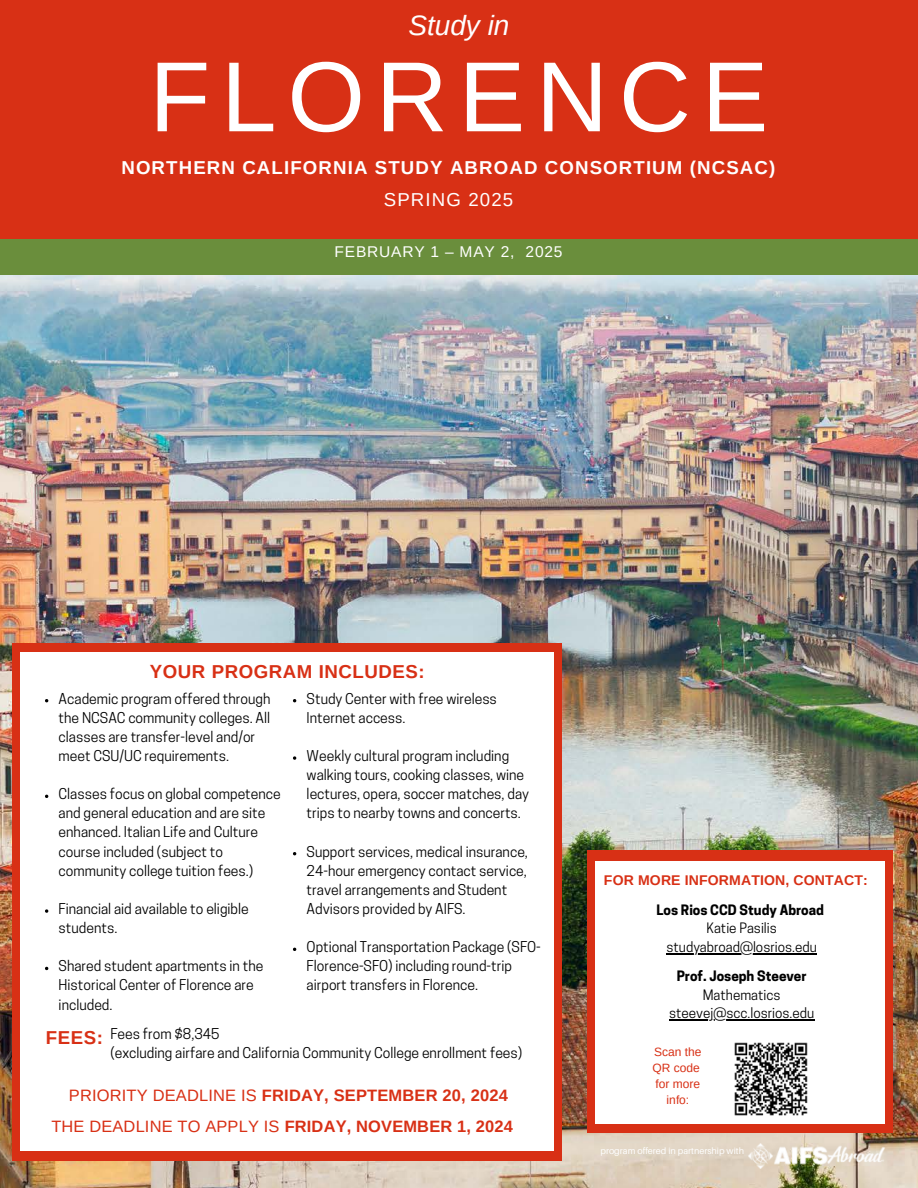
<style>
.page{position:relative;width:918px;height:1188px;background:#fff}
.page>*{position:absolute;margin:0;border:0;box-sizing:border-box;transform-origin:0 0}
.t1{font:99.6px "Arimo";letter-spacing:.11em;color:#fff}
.t2{font:italic 28.05px "Arimo";color:#fff}
.t3{font:700 18.75px/32.7px "Arimo";letter-spacing:.06em;color:#fff;text-align:center}
.t4{font:700 18.75px "Arimo";letter-spacing:.03em;color:#d83015}
.t5{font:700 16.5px "Arimo";letter-spacing:.01em;color:#d83015}
.t6{font:15.6px "Arimo";letter-spacing:.05em;color:#fff}
.t7{font:700 14.1px "Arimo";letter-spacing:.01em;color:#d83015}
.t8{font:13.95px/19.2px "Cooper Hewitt";color:#000}
.t9{font:13.5px "Cooper Hewitt";color:#000}
.t10{font:700 13.5px "Cooper Hewitt";color:#000}
.t11{font:12px/16px "Arimo";color:#d83015}
.t12{font:9px "Aileron";color:#fff}
.s1{font-weight:400}
</style>
<div class="page">
<img style="left:0;top:275px;width:918px;height:913px">
<div style="left:0;top:0;width:918px;height:275px;background:#d83015"></div>
<div style="left:0;top:240px;width:918px;height:34px;background:#6a8e3c"></div>
<div style="left:587px;top:850px;width:306px;height:283px;background:#d83015"></div>
<img style="left:749px;top:1144px;width:136px;height:25px">
<div style="left:595px;top:861px;width:290px;height:262px;background:#fff"></div>
<hr style="left:666px;top:953px;width:151px;height:2px;background:#000">
<hr style="left:669px;top:1020px;width:145px;height:1px;background:#000">
<div style="left:12px;top:643px;width:550px;height:518px;background:#d83015"></div>
<div style="left:20px;top:652px;width:533px;height:499px;background:#fff"></div>
<svg style="left:45px;top:909px;width:3px;height:4px"></svg>
<svg style="left:293px;top:756px;width:3px;height:4px"></svg>
<img style="left:734px;top:1042px;width:74px;height:74px">
<p class="t2" style="left:408px;top:10px;width:103px">Study in</p>
<p class="t1" style="left:149px;top:41px;width:620px">FLORENCE</p>
<p class="t3" style="left:121px;top:151px;width:655px">NORTHERN CALIFORNIA STUDY ABROAD CONSORTIUM (NCSAC)<br><span class="s1">SPRING 2025</span></p>
<h1 class="t6" style="left:335px;top:243px;width:229px">FEBRUARY 1 – MAY 2, 2025</h1>
<p class="t4" style="left:150px;top:661px;width:276px">YOUR PROGRAM INCLUDES:</p>
<h2 class="t8" style="left:59px;top:690px;width:213px">Academic program offered through the NCSAC community colleges. All classes are transfer-level and/or meet CSU/UC requirements.</h2>
<h4 class="t8" style="left:59px;top:786px;width:224px">Classes focus on global competence and general education and are site enhanced. Italian Life and Culture course included (subject to community college tuition fees.)</h4>
<h5 class="t8" style="left:59px;top:901px;width:192px">Financial aid available to eligible students.</h5>
<p class="t8" style="left:59px;top:958px;width:206px">Shared student apartments in the<br>Historical Center of Florence are included.</p>
<p class="t8" style="left:307px;top:690px;width:192px">Study Center with free wireless<br>Internet access.</p>
<p class="t8" style="left:307px;top:748px;width:224px">Weekly cultural program including walking tours, cooking classes, wine lectures, opera, soccer matches, day trips to nearby towns and concerts.</p>
<p class="t8" style="left:307px;top:843px;width:223px">Support services, medical insurance, 24-hour emergency contact service, travel arrangements and Student Advisors provided by AIFS.</p>
<p class="t8" style="left:307px;top:939px;width:236px">Optional Transportation Package (SFO-<br>Florence-SFO) including round-trip airport transfers in Florence.</p>
<p class="t8" style="left:110px;top:1026px;width:111px">Fees from $8,345</p>
<h3 class="t8" style="left:110px;top:1045px;width:413px">(excluding airfare and California Community College enrollment fees)</h3>
<h6 class="t5" style="left:69px;top:1087px;width:441px"><span class="s1">PRIORITY DEADLINE IS</span> FRIDAY, SEPTEMBER 20, 2024</h6>
<p class="t4" style="left:46px;top:1027px;width:59px">FEES:</p>
<p class="t5" style="left:51px;top:1117px;width:463px"><span class="s1">THE DEADLINE TO APPLY IS</span> FRIDAY, NOVEMBER 1, 2024</p>
<p class="t7" style="left:604px;top:873px;width:265px">FOR MORE INFORMATION, CONTACT:</p>
<p class="t10" style="left:657px;top:904px;width:169px">Los Rios CCD Study Abroad</p>
<p class="t9" style="left:706px;top:923px;width:72px">Katie Pasilis</p>
<p class="t9" style="left:666px;top:942px;width:152px">studyabroad@losrios.edu</p>
<p class="t10" style="left:677px;top:971px;width:131px">Prof. Joseph Steever</p>
<p class="t9" style="left:703px;top:989px;width:79px">Mathematics</p>
<p class="t9" style="left:669px;top:1008px;width:147px">steevej@scc.losrios.edu</p>
<h3 class="t11" style="left:653px;top:1044px;width:51px">Scan the<br>QR code</h3>
<h5 class="t11" style="left:656px;top:1076px;width:46px;text-align:center">for more info:</h5>
<h5 class="t12" style="left:600px;top:1145px;width:145px">program offered in partnership with</h5>
</div>
